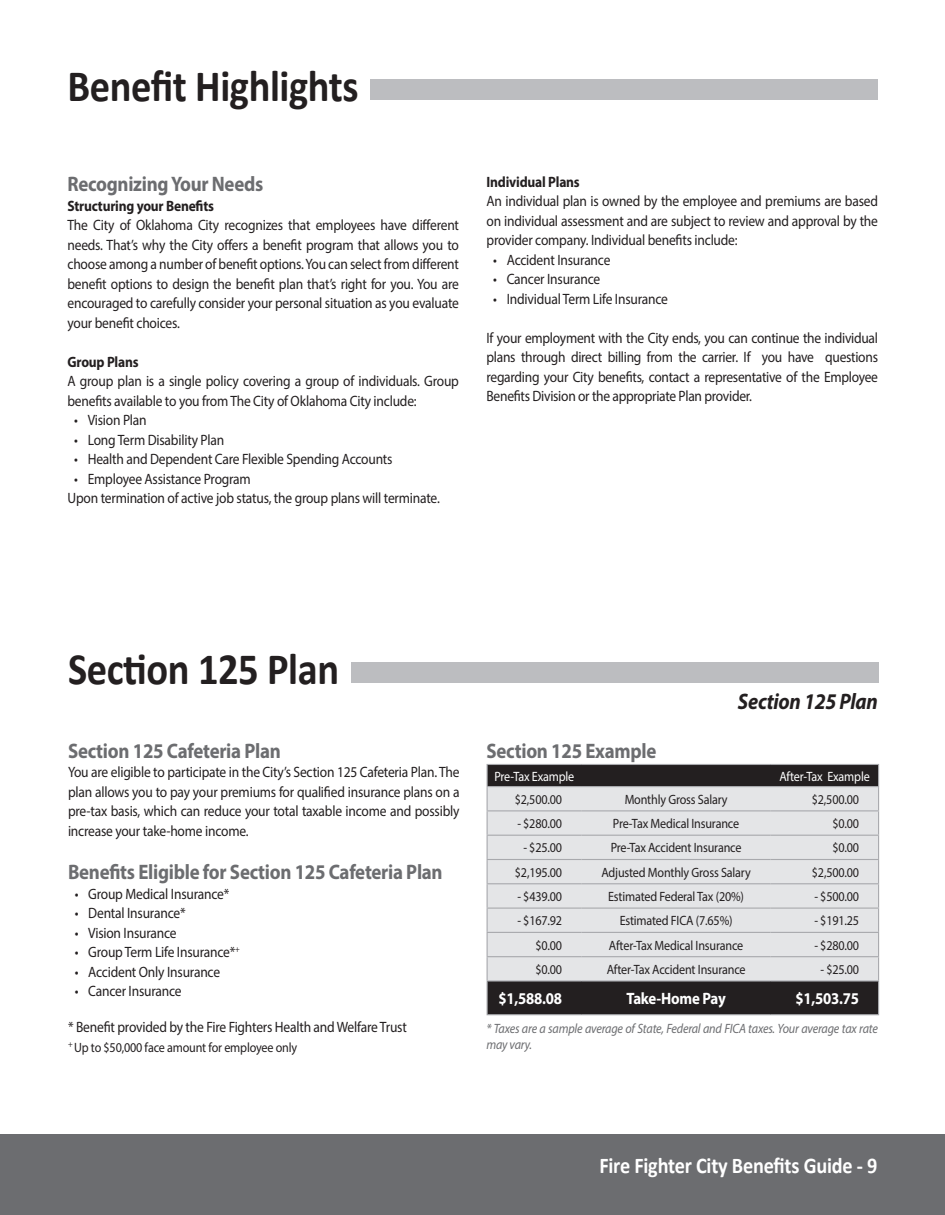
<style>
.page{position:relative;width:945px;height:1215px;background:#fff}
.page>*{position:absolute;margin:0;border:0;box-sizing:border-box;transform-origin:0 0}
.t1{font:700 45px "Calibri";letter-spacing:-.01em;color:#231f20;scale:.9 1}
.t2{font:700 22.5px "Calibri";letter-spacing:-.01em;color:#fff;scale:.9 1}
.t3{font:italic 700 22.5px "Myriad Pro";letter-spacing:-.015em;color:#231f20;scale:.9 1}
.t4{font:700 21px "Myriad Pro";letter-spacing:-.015em;color:#6c6d70;scale:.9 1}
.t5{font:700 16.5px "Myriad Pro";letter-spacing:-.015em;color:#fff;scale:.9 1}
.t6{font:15px/19.5px "Myriad Pro";letter-spacing:-.015em;color:#231f20;text-align:justify;scale:.9 1}
.t7{font:700 15px "Myriad Pro";letter-spacing:-.015em;color:#231f20;scale:.9 1}
.t8{font:13.5px "Myriad Pro";letter-spacing:-.015em;color:#231f20;scale:.9 1}
.t9{font:italic 13.5px/16.5px "Myriad Pro";letter-spacing:-.015em;color:#6c6d70;scale:.9 1}
.t10{font:13.5px "Myriad Pro";letter-spacing:-.015em;color:#fff;scale:.9 1}
</style>
<div class="page">
<div style="left:0;top:1134px;width:945px;height:81px;background:#6c6d70"></div>
<div style="left:351px;top:662px;width:527px;height:20px;background:#bcbdc0"></div>
<div style="left:370px;top:79px;width:508px;height:20px;background:#bcbdc0"></div>
<div style="left:488px;top:765px;width:390px;height:249px;background:#231f20"></div>
<div style="left:488px;top:787px;width:390px;height:193px;background:#e4e5e7"></div>
<hr style="left:487px;top:764px;width:95px;height:1px;background:#a8a9ad">
<hr style="left:582px;top:764px;width:189px;height:1px;background:#a8a9ad">
<hr style="left:771px;top:764px;width:108px;height:1px;background:#a8a9ad">
<hr style="left:487px;top:786px;width:95px;height:1px;background:#a8a9ad">
<hr style="left:582px;top:786px;width:189px;height:1px;background:#a8a9ad">
<hr style="left:771px;top:786px;width:108px;height:1px;background:#a8a9ad">
<hr style="left:487px;top:810px;width:95px;height:1px;background:#a8a9ad">
<hr style="left:582px;top:810px;width:189px;height:1px;background:#a8a9ad">
<hr style="left:771px;top:810px;width:108px;height:1px;background:#a8a9ad">
<hr style="left:487px;top:835px;width:95px;height:1px;background:#a8a9ad">
<hr style="left:582px;top:835px;width:189px;height:1px;background:#a8a9ad">
<hr style="left:771px;top:835px;width:108px;height:1px;background:#a8a9ad">
<hr style="left:487px;top:859px;width:95px;height:1px;background:#a8a9ad">
<hr style="left:582px;top:859px;width:189px;height:1px;background:#a8a9ad">
<hr style="left:771px;top:859px;width:108px;height:1px;background:#a8a9ad">
<hr style="left:487px;top:883px;width:95px;height:1px;background:#a8a9ad">
<hr style="left:582px;top:883px;width:189px;height:1px;background:#a8a9ad">
<hr style="left:771px;top:883px;width:108px;height:1px;background:#a8a9ad">
<hr style="left:487px;top:908px;width:95px;height:1px;background:#a8a9ad">
<hr style="left:582px;top:908px;width:189px;height:1px;background:#a8a9ad">
<hr style="left:771px;top:908px;width:108px;height:1px;background:#a8a9ad">
<hr style="left:487px;top:932px;width:95px;height:1px;background:#a8a9ad">
<hr style="left:582px;top:932px;width:189px;height:1px;background:#a8a9ad">
<hr style="left:771px;top:932px;width:108px;height:1px;background:#a8a9ad">
<hr style="left:487px;top:956px;width:95px;height:1px;background:#a8a9ad">
<svg style="left:487px;top:765px;width:1px;height:215px"></svg>
<hr style="left:582px;top:956px;width:189px;height:1px;background:#a8a9ad">
<hr style="left:771px;top:956px;width:108px;height:1px;background:#a8a9ad">
<svg style="left:878px;top:765px;width:1px;height:215px"></svg>
<hr style="left:487px;top:980px;width:95px;height:2px;background:#a8a9ad">
<hr style="left:487px;top:982px;width:1px;height:32px;background:#a8a9ad">
<hr style="left:582px;top:980px;width:189px;height:2px;background:#a8a9ad">
<hr style="left:771px;top:980px;width:108px;height:2px;background:#a8a9ad">
<hr style="left:878px;top:982px;width:1px;height:32px;background:#a8a9ad">
<hr style="left:487px;top:1014px;width:95px;height:1px;background:#a8a9ad">
<hr style="left:582px;top:1014px;width:189px;height:1px;background:#a8a9ad">
<hr style="left:771px;top:1014px;width:108px;height:1px;background:#a8a9ad">
<h1 class="t1" style="left:68px;top:58px;width:325px">Benefit Highlights</h1>
<h3 class="t4" style="left:68px;top:170px;width:219px">Recognizing Your Needs</h3>
<p class="t7" style="left:68px;top:196px;width:164px">Structuring your Benefits</p>
<p class="t6" style="left:68px;top:215px;width:437px">The City of Oklahoma City recognizes that employees have different needs. That’s why the City offers a benefit program that allows you to choose among a number of benefit options. You can select from different benefit options to design the benefit plan that’s right for you. You are encouraged to carefully consider your personal situation as you evaluate your benefit choices.</p>
<p class="t7" style="left:68px;top:352px;width:81px">Group Plans</p>
<p class="t6" style="left:68px;top:371px;width:437px">A group plan is a single policy covering a group of individuals. Group benefits available to you from The City of Oklahoma City include:</p>
<p class="t6" style="left:74px;top:410px;width:82px">• Vision Plan</p>
<p class="t6" style="left:74px;top:430px;width:168px">• Long Term Disability Plan</p>
<p class="t6" style="left:74px;top:449px;width:355px">• Health and Dependent Care Flexible Spending Accounts</p>
<p class="t6" style="left:68px;top:469px;width:415px;text-indent:7px">• Employee Assistance Program<br>Upon termination of active job status, the group plans will terminate.</p>
<p class="t7" style="left:487px;top:172px;width:105px">Individual Plans</p>
<p class="t6" style="left:487px;top:191px;width:436px">An individual plan is owned by the employee and premiums are based on individual assessment and are subject to review and approval by the provider company. Individual benefits include:</p>
<p class="t6" style="left:493px;top:250px;width:132px">• Accident Insurance</p>
<p class="t6" style="left:493px;top:269px;width:120px">• Cancer Insurance</p>
<p class="t6" style="left:493px;top:289px;width:196px">• Individual Term Life Insurance</p>
<p class="t6" style="left:487px;top:328px;width:437px">If your employment with the City ends, you can continue the individual plans through direct billing from the carrier. If you have questions regarding your City benefits, contact a representative of the Employee Benefits Division or the appropriate Plan provider.</p>
<h1 class="t1" style="left:68px;top:641px;width:303px">Section 125 Plan</h1>
<h3 class="t4" style="left:68px;top:737px;width:238px">Section 125 Cafeteria Plan</h3>
<p class="t6" style="left:68px;top:762px;width:437px">You are eligible to participate in the City’s Section 125 Cafeteria Plan. The plan allows you to pay your premiums for qualified insurance plans on a pre-tax basis, which can reduce your total taxable income and possibly increase your take-home income.</p>
<h3 class="t4" style="left:68px;top:859px;width:418px">Benefits Eligible for Section 125 Cafeteria Plan</h3>
<p class="t6" style="left:75px;top:884px;width:173px">• Group Medical Insurance*</p>
<p class="t6" style="left:75px;top:903px;width:125px">• Dental Insurance*</p>
<p class="t6" style="left:75px;top:923px;width:115px">• Vision Insurance</p>
<p class="t6" style="left:75px;top:942px;width:185px">• Group Term Life Insurance*<sup>+</sup></p>
<p class="t6" style="left:75px;top:962px;width:163px">• Accident Only Insurance</p>
<p class="t6" style="left:75px;top:981px;width:120px">• Cancer Insurance</p>
<p class="t6" style="left:68px;top:1017px;width:378px">* Benefit provided by the Fire Fighters Health and Welfare Trust</p>
<p class="t8" style="left:68px;top:1039px;width:256px"><sup>+</sup> Up to $50,000 face amount for employee only</p>
<h2 class="t3" style="left:738px;top:687px;width:157px">Section 125 Plan</h2>
<h3 class="t4" style="left:487px;top:737px;width:190px">Section 125 Example</h3>
<p class="t10" style="left:494px;top:768px;width:90px">Pre-Tax Example</p>
<p class="t10" style="left:779px;top:768px;width:102px">After-Tax Example</p>
<p class="t8" style="left:515px;top:791px;width:54px">$2,500.00</p>
<p class="t8" style="left:625px;top:791px;width:116px">Monthly Gross Salary</p>
<p class="t8" style="left:812px;top:791px;width:54px">$2,500.00</p>
<p class="t8" style="left:517px;top:815px;width:51px">- $280.00</p>
<p class="t8" style="left:613px;top:815px;width:142px">Pre-Tax Medical Insurance</p>
<p class="t8" style="left:832px;top:815px;width:31px">$0.00</p>
<p class="t8" style="left:523px;top:840px;width:45px">- $25.00</p>
<p class="t8" style="left:611px;top:840px;width:147px">Pre-Tax Accident Insurance</p>
<p class="t8" style="left:832px;top:840px;width:31px">$0.00</p>
<p class="t8" style="left:515px;top:864px;width:54px">$2,195.00</p>
<p class="t8" style="left:601px;top:864px;width:167px">Adjusted Monthly Gross Salary</p>
<p class="t8" style="left:812px;top:864px;width:54px">$2,500.00</p>
<p class="t8" style="left:517px;top:888px;width:51px">- $439.00</p>
<p class="t8" style="left:608px;top:888px;width:153px">Estimated Federal Tax (20%)</p>
<p class="t8" style="left:814px;top:888px;width:51px">- $500.00</p>
<p class="t8" style="left:517px;top:912px;width:51px">- $167.92</p>
<p class="t8" style="left:620px;top:912px;width:127px">Estimated FICA (7.65%)</p>
<p class="t8" style="left:814px;top:912px;width:51px">- $191.25</p>
<p class="t8" style="left:535px;top:937px;width:31px">$0.00</p>
<p class="t8" style="left:609px;top:937px;width:151px">After-Tax Medical Insurance</p>
<p class="t8" style="left:814px;top:937px;width:51px">- $280.00</p>
<p class="t8" style="left:535px;top:961px;width:31px">$0.00</p>
<p class="t8" style="left:607px;top:961px;width:156px">After-Tax Accident Insurance</p>
<p class="t8" style="left:820px;top:961px;width:45px">- $25.00</p>
<p class="t5" style="left:498px;top:988px;width:72px">$1,588.08</p>
<p class="t5" style="left:626px;top:988px;width:112px">Take-Home Pay</p>
<p class="t5" style="left:795px;top:988px;width:72px">$1,503.75</p>
<p class="t9" style="left:487px;top:1020px;width:437px">* Taxes are a sample average of State, Federal and FICA taxes. Your average tax rate may vary.</p>
<h2 class="t2" style="left:599px;top:1151px;width:310px">Fire Fighter City Benefits Guide - 9</h2>
</div>
